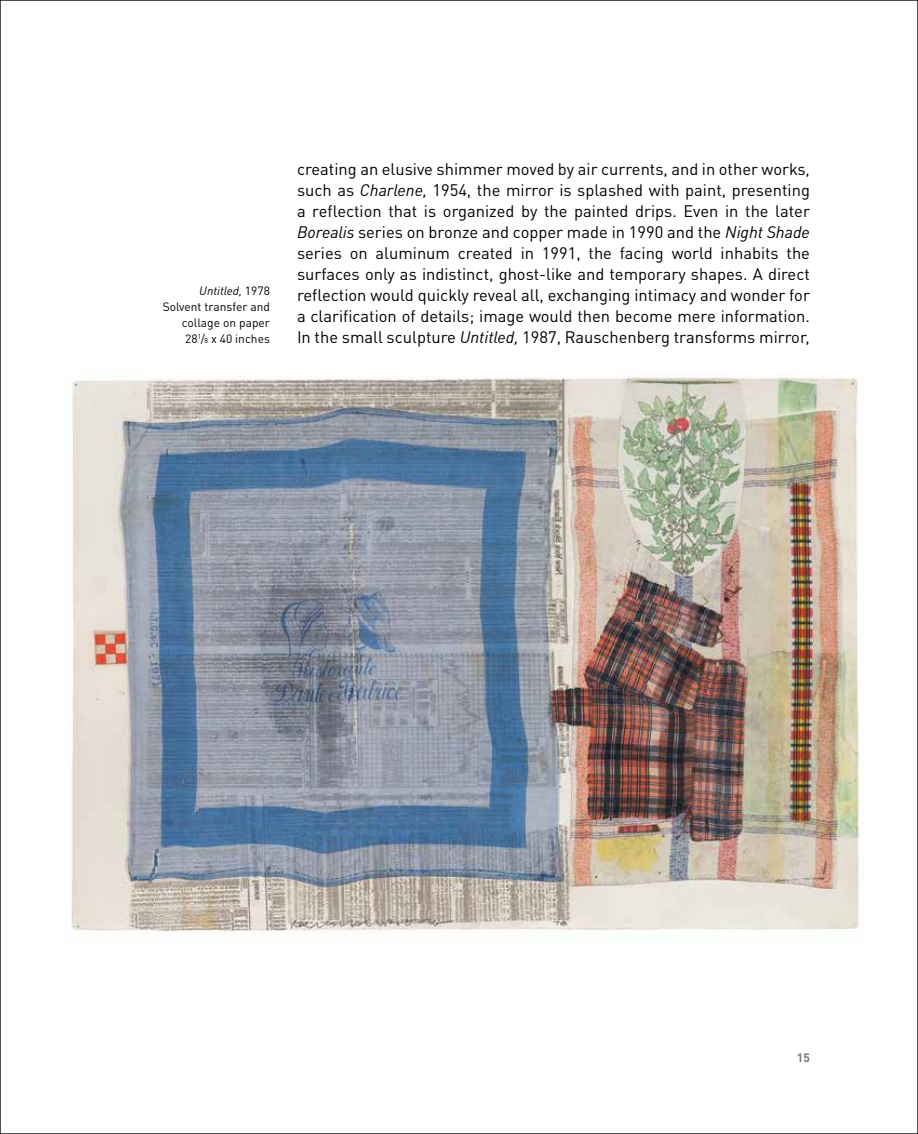
<style>
.page{position:relative;width:918px;height:1134px;background:#fff}
.page>*{position:absolute;margin:0;border:0;box-sizing:border-box;transform-origin:0 0}
.t1{font:16.5px/21px "DIN Pro";color:#000;text-align:justify}
.t2{font:12px/15.8px "DIN Pro";color:#000;text-align:right}
.t3{font:700 12px "DIN Pro";color:#767878}
.s1{font-style:italic}
.s2{font-size:7.05px}
</style>
<div class="page">
<img style="left:70px;top:377px;width:790px;height:555px">
<img style="left:0;top:132px;width:1px;height:683px">
<p class="t2" style="left:163px;top:282px;width:109px"><span class="s1">Untitled,</span> 1978<br>Solvent transfer and collage on paper<br>28<sup>1</sup>/<span class="s2">8</span> x 40 inches</p>
<p class="t1" style="left:297px;top:157px;width:515px">creating an elusive shimmer moved by air currents, and in other works, such as <span class="s1">Charlene,</span> 1954, the mirror is splashed with paint, presenting a reflection that is organized by the painted drips. Even in the later <span class="s1">Borealis</span> series on bronze and copper made in 1990 and the <span class="s1">Night Shade </span>series on aluminum created in 1991, the facing world inhabits the surfaces only as indistinct, ghost-like and temporary shapes. A direct reflection would quickly reveal all, exchanging intimacy and wonder for a clarification of details; image would then become mere information.<br>In the small sculpture <span class="s1">Untitled,</span> 1987, Rauschenberg transforms mirror,</p>
<p class="t3" style="left:797px;top:1048px;width:15px">15</p>
</div>
